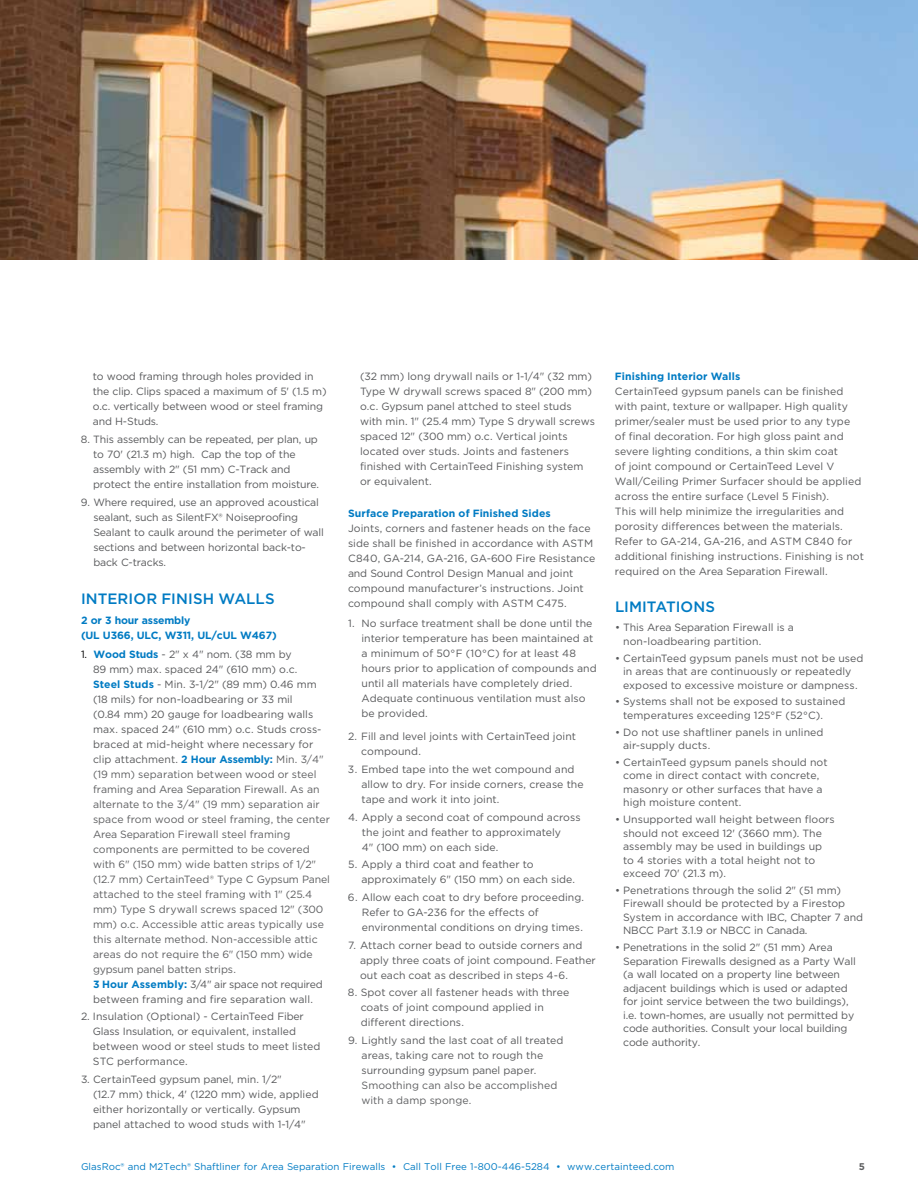
<style>
.page{position:relative;width:918px;height:1188px;background:#fff}
.page>*{position:absolute;margin:0;border:0;box-sizing:border-box;transform-origin:0 0}
.t1{font:500 15px "Gotham";letter-spacing:.005em;color:#007bc3}
.t2{font:10.5px/15px "Gotham";color:#58595b}
.t3{font:10.5px/15px "Gotham";letter-spacing:.005em;color:#5f6062}
.t4{font:700 10.5px "Gotham";letter-spacing:.005em;color:#007bc3}
.t5{font:700 10.5px/15px "Gotham";letter-spacing:-.015em;color:#007bc3}
.t6{font:9.75px "Gotham";color:#007bc3}
.t7{font:700 9.75px "Gotham";color:#5f6062}
.s1{color:#000}
.s2{font-weight:700;color:#007bc3}
.s3{color:#58595b}
</style>
<div class="page">
<img style="left:0;top:0;width:918px;height:259px">
<p class="t2" style="left:93px;top:368px;width:235px">to wood framing through holes provided in the clip. Clips spaced a maximum of 5' (1.5 m) o.c. vertically between wood or steel framing and H-Studs.</p>
<p class="t2" style="left:93px;top:432px;width:228px;text-indent:-12px">8. This assembly can be repeated, per plan, up to 70' (21.3 m) high. Cap the top of the assembly with 2" (51 mm) C-Track and protect the entire installation from moisture.</p>
<p class="t2" style="left:93px;top:495px;width:232px;text-indent:-12px">9. Where required, use an approved acoustical sealant, such as SilentFX® Noiseproofing Sealant to caulk around the perimeter of wall sections and between horizontal back-to&shy;back C-tracks.</p>
<h1 class="t1" style="left:81px;top:589px;width:195px">INTERIOR FINISH WALLS</h1>
<p class="t5" style="left:81px;top:613px;width:197px">2 or 3 hour assembly<br>(UL U366, ULC, W311, UL/cUL W467)</p>
<p class="t3" style="left:93px;top:646px;width:239px;text-indent:-12px"><span class="s1">1.</span> <span class="s2">Wood Studs</span> <span class="s3">- 2" x 4" nom. (38 mm by<br>89 mm) max. spaced 24" (610 mm) o.c.<br></span><span class="s2">Steel Studs</span> <span class="s3">- Min. 3-1/2" (89 mm) 0.46 mm (18 mils) for non-loadbearing or 33 mil<br>(0.84 mm) 20 gauge for loadbearing walls max. spaced 24" (610 mm) o.c. Studs cross&shy;braced at mid-height where necessary for clip attachment.</span> <span class="s2">2 Hour Assembly:</span> Min. 3/4" (19 mm) separation between wood or steel framing and Area Separation Firewall. As an alternate to the 3/4" (19 mm) separation air space from wood or steel framing, the center Area Separation Firewall steel framing components are permitted to be covered with 6" (150 mm) wide batten strips of 1/2" (12.7 mm) CertainTeed® Type C Gypsum Panel attached to the steel framing with 1" (25.4 mm) Type S drywall screws spaced 12" (300 mm) o.c. Accessible attic areas typically use this alternate method. Non-accessible attic areas do not require the 6" (150 mm) wide gypsum panel batten strips.<br><span class="s2">3 Hour Assembly:</span> <span class="s3">3/4" air space not required between framing and fire separation wall.</span></p>
<p class="t2" style="left:93px;top:1009px;width:229px;text-indent:-12px">2. Insulation (Optional) - CertainTeed Fiber Glass Insulation, or equivalent, installed between wood or steel studs to meet listed STC performance.</p>
<p class="t2" style="left:93px;top:1072px;width:227px;text-indent:-12px">3. CertainTeed gypsum panel, min. 1/2"<br>(12.7 mm) thick, 4' (1220 mm) wide, applied either horizontally or vertically. Gypsum panel attached to wood studs with 1-1/4"</p>
<p class="t2" style="left:360px;top:369px;width:236px">(32 mm) long drywall nails or 1-1/4" (32 mm)<br>Type W drywall screws spaced 8" (200 mm) o.c. Gypsum panel attched to steel studs with min. 1" (25.4 mm) Type S drywall screws spaced 12" (300 mm) o.c. Vertical joints located over studs. Joints and fasteners finished with CertainTeed Finishing system or equivalent.</p>
<p class="t4" style="left:348px;top:506px;width:204px">Surface Preparation of Finished Sides</p>
<p class="t2" style="left:348px;top:520px;width:249px">Joints, corners and fastener heads on the face side shall be finished in accordance with ASTM C840, GA-214, GA-216, GA-600 Fire Resistance and Sound Control Design Manual and joint compound manufacturer’s instructions. Joint compound shall comply with ASTM C475.</p>
<p class="t2" style="left:362px;top:616px;width:237px;text-indent:-14px">1. No surface treatment shall be done until the interior temperature has been maintained at a minimum of 50°F (10°C) for at least 48 hours prior to application of compounds and until all materials have completely dried.<br>Adequate continuous ventilation must also be provided.</p>
<p class="t2" style="left:361px;top:729px;width:216px;text-indent:-13px">2. Fill and level joints with CertainTeed joint compound.</p>
<p class="t2" style="left:361px;top:761px;width:224px;text-indent:-13px">3. Embed tape into the wet compound and allow to dry. For inside corners, crease the tape and work it into joint.</p>
<p class="t2" style="left:362px;top:809px;width:220px;text-indent:-14px">4. Apply a second coat of compound across the joint and feather to approximately<br>4" (100 mm) on each side.</p>
<p class="t2" style="left:361px;top:857px;width:215px;text-indent:-13px">5. Apply a third coat and feather to approximately 6" (150 mm) on each side.</p>
<p class="t2" style="left:362px;top:890px;width:224px;text-indent:-14px">6. Allow each coat to dry before proceeding.<br>Refer to GA-236 for the effects of environmental conditions on drying times.</p>
<p class="t2" style="left:360px;top:937px;width:237px;text-indent:-12px">7. Attach corner bead to outside corners and apply three coats of joint compound. Feather out each coat as described in steps 4-6.</p>
<p class="t2" style="left:361px;top:985px;width:210px;text-indent:-13px">8. Spot cover all fastener heads with three coats of joint compound applied in different directions.</p>
<p class="t2" style="left:362px;top:1033px;width:203px;text-indent:-14px">9. Lightly sand the last coat of all treated areas, taking care not to rough the surrounding gypsum panel paper.</p>
<p class="t3" style="left:362px;top:1078px;width:197px">Smoothing can also be accomplished with a damp sponge.</p>
<p class="t4" style="left:615px;top:369px;width:127px">Finishing Interior Walls</p>
<p class="t2" style="left:615px;top:384px;width:250px">CertainTeed gypsum panels can be finished with paint, texture or wallpaper. High quality primer/sealer must be used prior to any type<br>of final decoration. For high gloss paint and severe lighting conditions, a thin skim coat<br>of joint compound or CertainTeed Level V Wall/Ceiling Primer Surfacer should be applied across the entire surface (Level 5 Finish).<br>This will help minimize the irregularities and porosity differences between the materials.<br>Refer to GA-214, GA-216, and ASTM C840 for additional finishing instructions. Finishing is not required on the Area Separation Firewall.</p>
<h1 class="t1" style="left:615px;top:597px;width:102px">LIMITATIONS</h1>
<p class="t2" style="left:623px;top:621px;width:172px;line-height:13.5px;text-indent:-8px">• This Area Separation Firewall is a non-loadbearing partition.</p>
<p class="t2" style="left:615px;top:651px;width:250px;line-height:13.5px;text-align:center">• CertainTeed gypsum panels must not be used in areas that are continuously or repeatedly exposed to excessive moisture or dampness.</p>
<p class="t2" style="left:623px;top:695px;width:224px;line-height:13.5px;text-indent:-8px">• Systems shall not be exposed to sustained temperatures exceeding 125°F (52°C).</p>
<p class="t2" style="left:623px;top:725px;width:202px;line-height:13.5px;text-indent:-8px">• Do not use shaftliner panels in unlined air-supply ducts.</p>
<p class="t2" style="left:623px;top:755px;width:206px;line-height:13.5px;text-indent:-8px">• CertainTeed gypsum panels should not come in direct contact with concrete, masonry or other surfaces that have a high moisture content.</p>
<p class="t2" style="left:623px;top:812px;width:213px;line-height:13.5px;text-indent:-8px">• Unsupported wall height between floors should not exceed 12' (3660 mm). The assembly may be used in buildings up to 4 stories with a total height not to exceed 70' (21.3 m).</p>
<p class="t2" style="left:623px;top:883px;width:241px;line-height:13.5px;text-indent:-8px">• Penetrations through the solid 2" (51 mm)<br>Firewall should be protected by a Firestop System in accordance with IBC, Chapter 7 and NBCC Part 3.1.9 or NBCC in Canada.</p>
<p class="t2" style="left:623px;top:940px;width:234px;line-height:13.5px;text-indent:-8px">• Penetrations in the solid 2" (51 mm) Area Separation Firewalls designed as a Party Wall (a wall located on a property line between adjacent buildings which is used or adapted for joint service between the two buildings), i.e. town-homes, are usually not permitted by code authorities. Consult your local building code authority.</p>
<p class="t6" style="left:81px;top:1160px;width:595px">GlasRoc® and M2Tech® Shaftliner for Area Separation Firewalls • Call Toll Free 1-800-446-5284 • www.certainteed.com</p>
<p class="t7" style="left:859px;top:1160px;width:8px">5</p>
</div>
